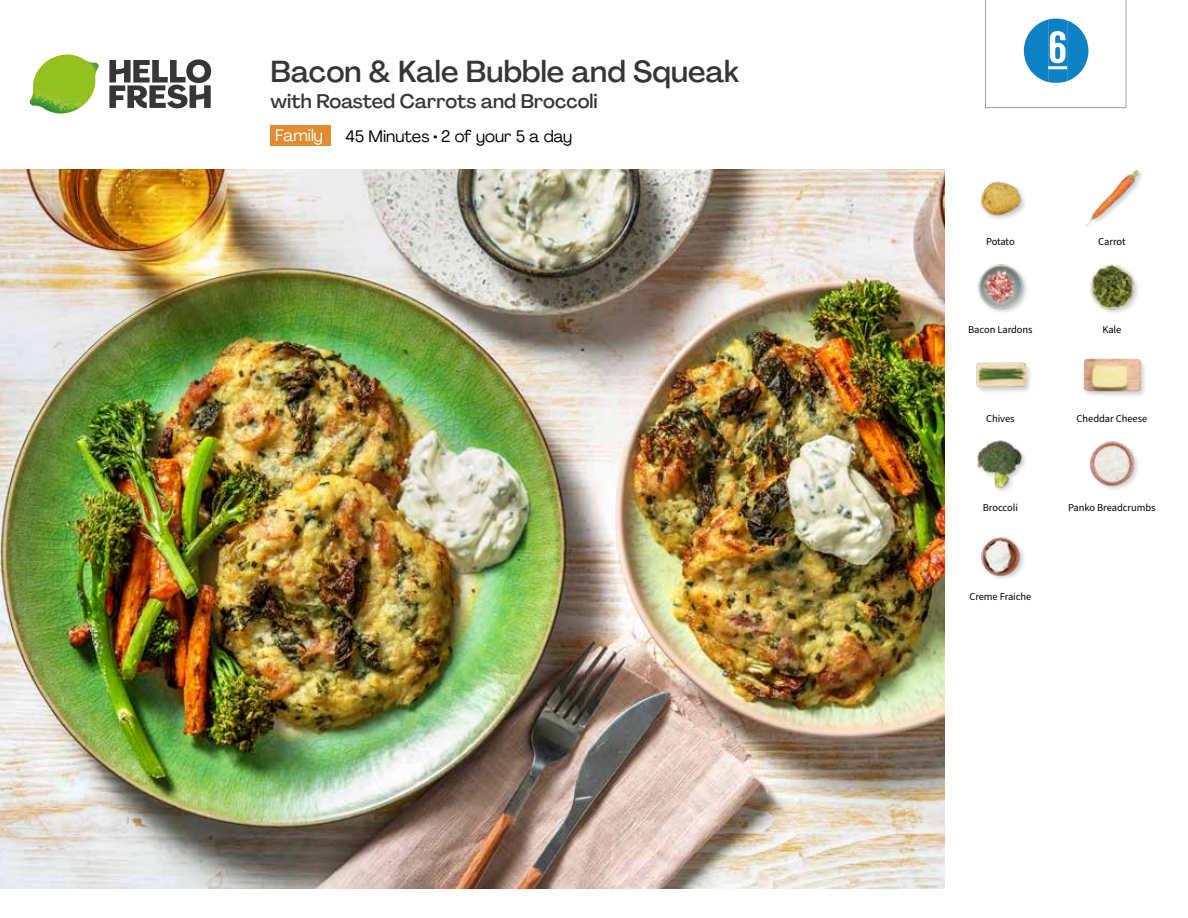
<style>
.page{position:relative;width:1188px;height:918px;background:#fff}
.page>*{position:absolute;margin:0;border:0;box-sizing:border-box;transform-origin:0 0}
.t1{font:45.9px "Kapra";color:#fff;scale:1.18 1}
.t2{font:500 30px "Agrandir";color:#373636}
.t3{font:500 19.5px "Agrandir";color:#373636}
.t4{font:16.5px "Agrandir";color:#000}
.t5{font:16.5px "Agrandir";color:#fff}
.t6{font:10.5px "Source Sans Pro";letter-spacing:-.005em;color:#000}
</style>
<div class="page">
<svg style="left:109px;top:59px;width:102px;height:49px"></svg>
<img style="left:30px;top:55px;width:69px;height:59px">
<img style="left:0;top:170px;width:945px;height:718px">
<img style="left:981px;top:537px;width:43px;height:42px">
<div style="left:975px;top:361px;width:57px;height:33px;background:#000;opacity:.2"></div>
<img style="left:975px;top:361px;width:51px;height:33px">
<img style="left:977px;top:440px;width:48px;height:51px">
<img style="left:1089px;top:441px;width:49px;height:48px">
<div style="left:1083px;top:358px;width:64px;height:40px;background:#000;opacity:.2"></div>
<img style="left:1083px;top:358px;width:58px;height:40px">
<img style="left:980px;top:181px;width:45px;height:38px">
<img style="left:978px;top:264px;width:49px;height:48px">
<img style="left:1090px;top:264px;width:48px;height:49px">
<img style="left:1085px;top:170px;width:56px;height:56px">
<div style="left:271px;top:126px;width:60px;height:20px;background:#e18c31"></div>
<svg style="left:985px;top:0;width:141px;height:108px"></svg>
<h2 class="t2" style="left:271px;top:53px;width:470px">Bacon &amp; Kale Bubble and Squeak</h2>
<h3 class="t3" style="left:271px;top:89px;width:329px">with Roasted Carrots and Broccoli</h3>
<h3 class="t5" style="left:275px;top:125px;width:49px">Family</h3>
<h3 class="t4" style="left:345px;top:126px;width:228px">45 Minutes • 2 of your 5 a day</h3>
<h1 class="t1" style="left:1048px;top:21px;width:18px">6</h1>
<p class="t6" style="left:986px;top:234px;width:30px">Potato</p>
<p class="t6" style="left:1098px;top:234px;width:29px">Carrot</p>
<p class="t6" style="left:968px;top:323px;width:66px">Bacon Lardons</p>
<p class="t6" style="left:1102px;top:323px;width:21px">Kale</p>
<p class="t6" style="left:986px;top:412px;width:30px">Chives</p>
<p class="t6" style="left:1077px;top:412px;width:72px">Cheddar Cheese</p>
<p class="t6" style="left:983px;top:500px;width:37px">Broccoli</p>
<p class="t6" style="left:1068px;top:500px;width:89px">Panko Breadcrumbs</p>
<p class="t6" style="left:969px;top:589px;width:64px">Creme Fraiche</p>
</div>
